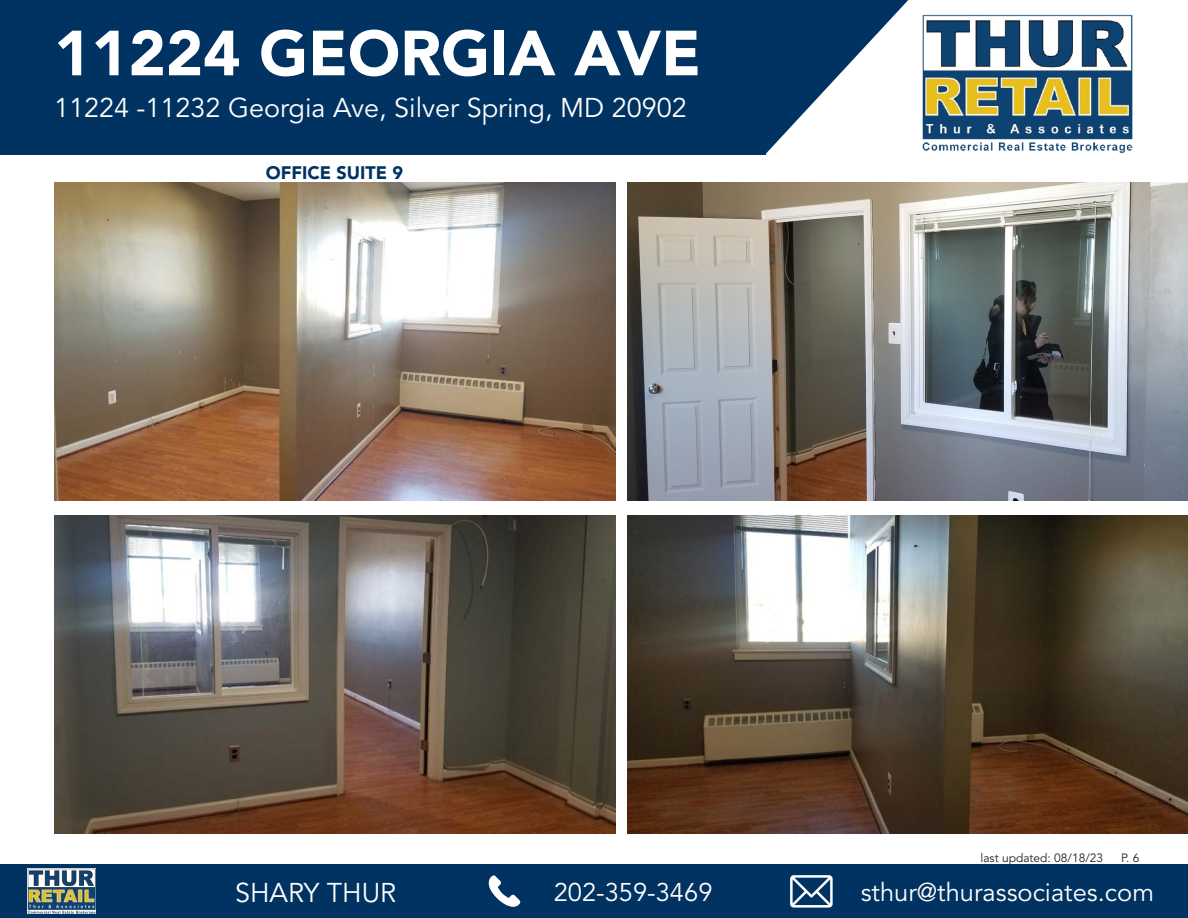
<style>
.page{position:relative;width:1188px;height:918px;background:#fff}
.page>*{position:absolute;margin:0;border:0;box-sizing:border-box;transform-origin:0 0}
.t1{font:900 63px "Avenir LT Std";color:#fff}
.t2{font:27px "Avenir LT Std";color:#fff}
.t3{font:25.5px "Avenir LT Std";color:#fff}
.t4{font:900 18px "Avenir LT Std";color:#003361}
.t5{font:12px "Avenir LT Std";color:#231f20}
</style>
<div class="page">
<div style="left:0;top:865px;width:1188px;height:53px;background:#003361"></div>
<svg style="left:488px;top:875px;width:33px;height:32px"></svg>
<svg style="left:790px;top:875px;width:43px;height:33px"></svg>
<img style="left:27px;top:869px;width:69px;height:45px">
<div style="left:0;top:0;width:765px;height:154px;background:#003361"></div>
<img style="left:922px;top:14px;width:211px;height:140px">
<svg style="left:765px;top:0;width:143px;height:154px"></svg>
<img style="left:627px;top:515px;width:561px;height:318px">
<img style="left:627px;top:182px;width:561px;height:318px">
<img style="left:54px;top:515px;width:561px;height:318px">
<img style="left:54px;top:182px;width:561px;height:318px">
<h1 class="t1" style="left:54px;top:15px;width:648px">11224 GEORGIA AVE</h1>
<p class="t2" style="left:54px;top:92px;width:634px">11224 -11232 Georgia Ave, Silver Spring, MD 20902</p>
<p class="t4" style="left:266px;top:162px;width:139px">OFFICE SUITE 9</p>
<p class="t5" style="left:980px;top:851px;width:124px">last updated: 08/18/23</p>
<p class="t5" style="left:1121px;top:851px;width:20px">P. 6</p>
<p class="t2" style="left:235px;top:877px;width:163px">SHARY THUR</p>
<p class="t3" style="left:554px;top:877px;width:160px">202-359-3469</p>
<p class="t3" style="left:861px;top:877px;width:295px">sthur@thurassociates.com</p>
</div>
